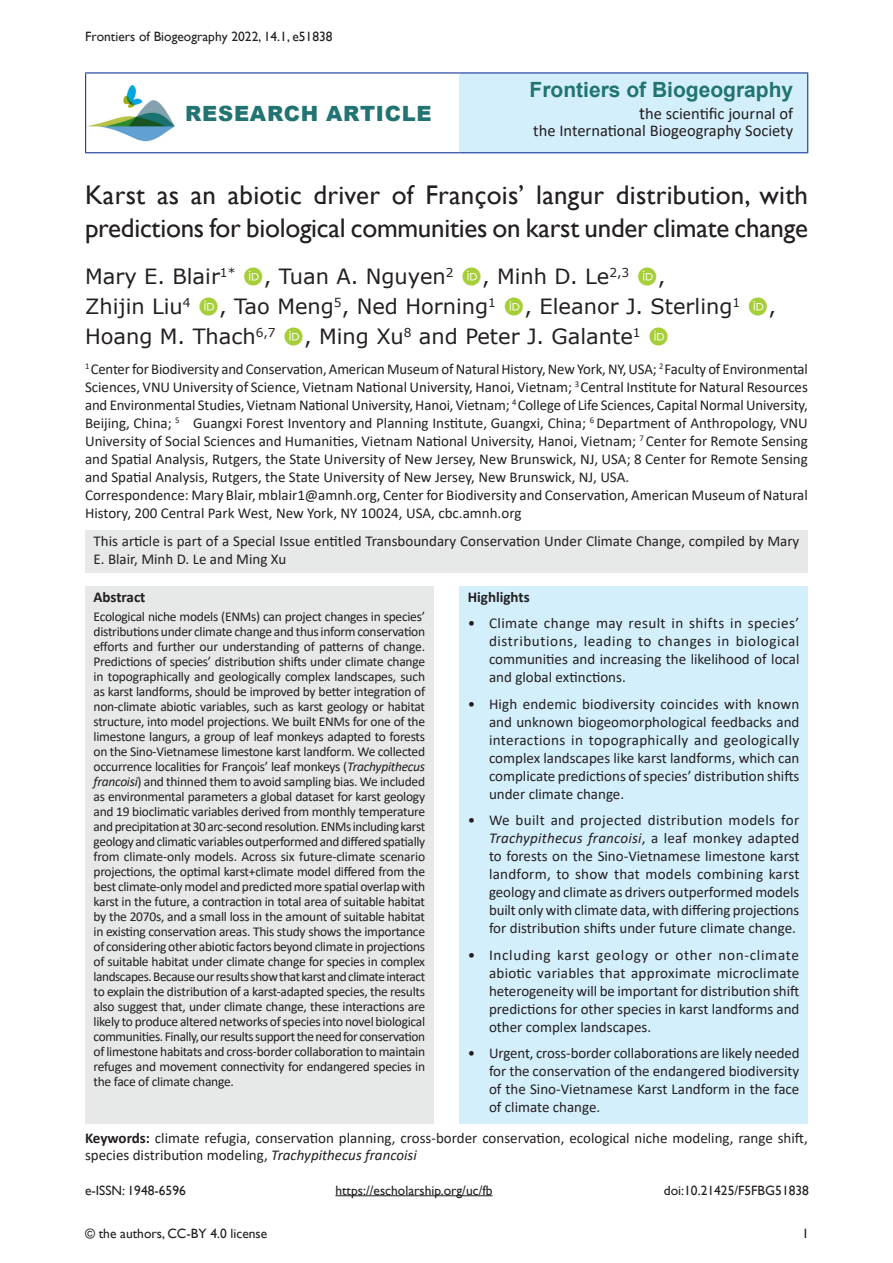
<style>
.page{position:relative;width:893px;height:1263px;background:#fff}
.page>*{position:absolute;margin:0;border:0;box-sizing:border-box;transform-origin:0 0}
.ArticleTitle{font:27px/32.4px "Gill Sans";letter-spacing:-.01em;color:#231f20}
.Authors{font:21px "Verdana";color:#231f20}
.t1{font:700 21px "Arial";color:#217471}
.t2{font:900 21px "Arial";letter-spacing:.035em;color:#217471}
.t3{font:16.5px/16.5px "Calibri";color:#231f20;text-align:right}
.Highlights{font:15px/18px "Calibri";color:#231f20;text-align:justify}
.Affiliations{font:15px/18px "Calibri";color:#231f20}
.Keywords{font:15px/16.5px "Calibri";color:#231f20}
.HighlightsHead{font:700 15px "Calibri";color:#231f20}
.AbstractTitle{font:700 15px "Calibri";color:#231f20}
.Abstract{font:13.5px/15px "Calibri";letter-spacing:-.02em;color:#231f20;text-align:justify}
.t4{font:13.5px "Gill Sans";color:#231f20}
.s1{font-size:18px}
.s2{font-style:italic}
.s3{font-weight:700}
</style>
<div class="page">
<img style="left:86px;top:84px;width:88px;height:58px">
<div style="left:459px;top:73px;width:349px;height:80px;background:#d4effc"></div>
<hr style="left:85px;top:72px;width:374px;height:2px;background:#163999">
<hr style="left:85px;top:74px;width:1px;height:78px;background:#163999">
<hr style="left:459px;top:72px;width:349px;height:2px;background:#163999">
<hr style="left:807px;top:74px;width:1px;height:78px;background:#163999">
<hr style="left:85px;top:152px;width:374px;height:1px;background:#163999">
<hr style="left:459px;top:152px;width:349px;height:1px;background:#163999">
<hr style="left:335px;top:1195px;width:158px;height:1px;background:#231f20">
<div style="left:459px;top:586px;width:349px;height:538px;background:#d4effc"></div>
<div style="left:85px;top:586px;width:349px;height:538px;background:#e7e8e8"></div>
<div style="left:85px;top:530px;width:723px;height:42px;background:#e7e8e8"></div>
<p class="t4" style="left:85px;top:28px;width:249px">Frontiers of Biogeography 2022, 14.1, e51838</p>
<h2 class="t2" style="left:185px;top:98px;width:248px">RESEARCH ARTICLE</h2>
<h2 class="t1" style="left:530px;top:75px;width:265px">Frontiers of Biogeography</h2>
<p class="t3" style="left:533px;top:105px;width:262px"><span class="s1">t</span>he scientific journal of<br>the International Biogeography Society</p>
<p class="ArticleTitle" style="left:85px;top:179px;width:725px">Karst as an abiotic driver of François’ langur distribution, with predictions for biological communities on karst under climate change</p>
<p class="Authors" style="left:85px;top:262px;width:152px">Mary E. Blair<sup>1*</sup></p>
<p class="Authors" style="left:264px;top:262px;width:191px">, Tuan A. Nguyen<sup>2</sup></p>
<p class="Authors" style="left:482px;top:262px;width:149px">, Minh D. Le<sup>2,3</sup></p>
<p class="Authors" style="left:658px;top:262px;width:9px">,</p>
<p class="Authors" style="left:85px;top:292px;width:107px">Zhijin Liu<sup>4</sup></p>
<p class="Authors" style="left:219px;top:292px;width:279px">, Tao Meng<sup>5</sup>, Ned Horning<sup>1</sup></p>
<p class="Authors" style="left:524px;top:292px;width:217px">, Eleanor J. Sterling<sup>1</sup></p>
<p class="Authors" style="left:769px;top:292px;width:9px">,</p>
<p class="Authors" style="left:85px;top:322px;width:192px">Hoang M. Thach<sup>6,7</sup></p>
<p class="Authors" style="left:304px;top:322px;width:338px">, Ming Xu<sup>8</sup> and Peter J. Galante<sup>1</sup></p>
<p class="Affiliations" style="left:85px;top:360px;width:724px;text-align:justify"><sup>1</sup> Center for Biodiversity and Conservation, American Museum of Natural History, New York, NY, USA; <sup>2</sup> Faculty of Environmental Sciences, VNU University of Science, Vietnam National University, Hanoi, Vietnam; <sup>3</sup> Central Institute for Natural Resources and Environmental Studies, Vietnam National University, Hanoi, Vietnam; <sup>4</sup> College of Life Sciences, Capital Normal University, Beijing, China; <sup>5</sup> Guangxi Forest Inventory and Planning Institute, Guangxi, China; <sup>6</sup> Department of Anthropology, VNU University of Social Sciences and Humanities, Vietnam National University, Hanoi, Vietnam; <sup>7</sup> Center for Remote Sensing and Spatial Analysis, Rutgers, the State University of New Jersey, New Brunswick, NJ, USA; 8 Center for Remote Sensing and Spatial Analysis, Rutgers, the State University of New Jersey, New Brunswick, NJ, USA.</p>
<p class="Affiliations" style="left:85px;top:486px;width:724px">Correspondence: Mary Blair, mblair1@amnh.org, Center for Biodiversity and Conservation, American Museum of Natural<br>History, 200 Central Park West, New York, NY 10024, USA, cbc.amnh.org</p>
<p class="Affiliations" style="left:94px;top:532px;width:707px">This article is part of a Special Issue entitled Transboundary Conservation Under Climate Change, compiled by Mary<br>E. Blair, Minh D. Le and Ming Xu</p>
<p class="AbstractTitle" style="left:94px;top:586px;width:53px">Abstract</p>
<p class="Abstract" style="left:94px;top:608px;width:333px">Ecological niche models (ENMs) can project changes in species’ distributions under climate change and thus inform conservation efforts and further our understanding of patterns of change.<br>Predictions of species’ distribution shifts under climate change in topographically and geologically complex landscapes, such as karst landforms, should be improved by better integration of non-climate abiotic variables, such as karst geology or habitat structure, into model projections. We built ENMs for one of the limestone langurs, a group of leaf monkeys adapted to forests on the Sino-Vietnamese limestone karst landform. We collected occurrence localities for François’ leaf monkeys (<span class="s2">Trachypithecus francoisi</span>) and thinned them to avoid sampling bias. We included as environmental parameters a global dataset for karst geology and 19 bioclimatic variables derived from monthly temperature and precipitation at 30 arc-second resolution. ENMs including karst geology and climatic variables outperformed and differed spatially from climate-only models. Across six future-climate scenario projections, the optimal karst+climate model differed from the best climate-only model and predicted more spatial overlap with karst in the future, a contraction in total area of suitable habitat by the 2070s, and a small loss in the amount of suitable habitat in existing conservation areas. This study shows the importance of considering other abiotic factors beyond climate in projections of suitable habitat under climate change for species in complex landscapes. Because our results show that karst and climate interact to explain the distribution of a karst-adapted species, the results also suggest that, under climate change, these interactions are likely to produce altered networks of species into novel biological communities. Finally, our results support the need for conservation of limestone habitats and cross-border collaboration to maintain refuges and movement connectivity for endangered species in the face of climate change.</p>
<p class="HighlightsHead" style="left:468px;top:586px;width:63px">Highlights</p>
<p class="Highlights" style="left:489px;top:614px;width:312px;text-indent:-21px">• Climate change may result in shifts in species’ distributions, leading to changes in biological communities and increasing the likelihood of local and global extinctions.</p>
<p class="Highlights" style="left:489px;top:694px;width:312px;text-indent:-21px">• High endemic biodiversity coincides with known and unknown biogeomorphological feedbacks and interactions in topographically and geologically complex landscapes like karst landforms, which can complicate predictions of species’ distribution shifts under climate change.</p>
<p class="Highlights" style="left:489px;top:811px;width:312px;text-indent:-21px">• We built and projected distribution models for <span class="s2">Trachypithecus francoisi</span>, a leaf monkey adapted to forests on the Sino-Vietnamese limestone karst landform, to show that models combining karst geology and climate as drivers outperformed models built only with climate data, with differing projections for distribution shifts under future climate change.</p>
<p class="Highlights" style="left:489px;top:945px;width:312px;text-indent:-21px">• Including karst geology or other non-climate abiotic variables that approximate microclimate heterogeneity will be important for distribution shift predictions for other species in karst landforms and other complex landscapes.</p>
<p class="Highlights" style="left:489px;top:1044px;width:312px;text-indent:-21px">• Urgent, cross-border collaborations are likely needed for the conservation of the endangered biodiversity of the Sino-Vietnamese Karst Landform in the face of climate change.</p>
<p class="Keywords" style="left:85px;top:1130px;width:724px"><span class="s3">Keywords:</span> climate refugia, conservation planning, cross-border conservation, ecological niche modeling, range shift, species distribution modeling, <span class="s2">Trachypithecus francoisi</span></p>
<p class="t4" style="left:85px;top:1182px;width:102px">e-ISSN: 1948-6596</p>
<p class="t4" style="left:335px;top:1182px;width:159px">https://escholarship.org/uc/fb</p>
<p class="t4" style="left:664px;top:1182px;width:147px">doi:10.21425/F5FBG51838</p>
<p class="t4" style="left:85px;top:1225px;width:184px">© the authors, CC-BY 4.0 license</p>
<p class="t4" style="left:802px;top:1226px;width:8px">1</p>
</div>
